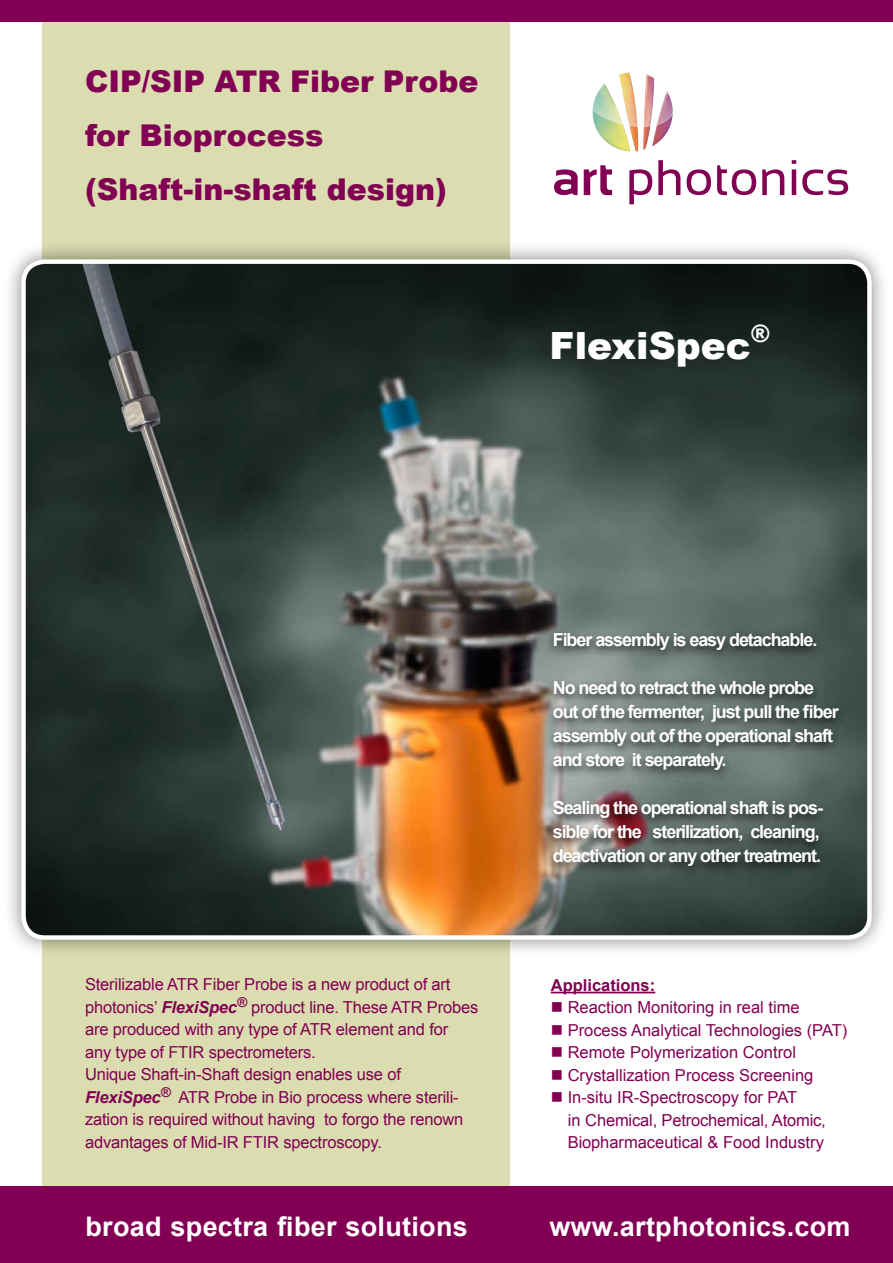
<style>
.page{position:relative;width:893px;height:1263px;background:#fff}
.page>*{position:absolute;margin:0;border:0;box-sizing:border-box;transform-origin:0 0}
.t1{font:900 37.5px "Arial";color:#fff}
.t2{font:900 30px/54px "Arial";color:#820053}
.t3{font:700 27px "Arial";letter-spacing:.01em;color:#fff}
.t4{font:700 18px/24px "Arial";letter-spacing:-.06em;color:#fff}
.t5{font:16.5px/22.5px "Arial";letter-spacing:-.01em;color:#820053}
.t6{font:700 16.5px "Arial";color:#820053}
.s1{font-weight:700;font-style:italic}
</style>
<div class="page">
<div style="left:43px;top:1px;width:467px;height:1190px;background:#dbdcb0"></div>
<div style="left:0;top:1186px;width:893px;height:77px;background:#820053"></div>
<div style="left:0;top:0;width:893px;height:21px;background:#820053"></div>
<div style="left:3px;top:241px;width:887px;height:717px;background:#000;opacity:.5"></div>
<img style="left:24px;top:262px;width:845px;height:675px">
<div style="left:21px;top:259px;width:851px;height:681px;border:4px solid #fff;border-radius:21px"></div>
<hr style="left:551px;top:992px;width:104px;height:1px;background:#820053">
<div style="left:545px;top:628px;width:302px;height:251px;background:#000;opacity:.75"></div>
<svg style="left:554px;top:169px;width:24px;height:26px"></svg>
<svg style="left:584px;top:165px;width:28px;height:30px"></svg>
<svg style="left:629px;top:169px;width:23px;height:35px"></svg>
<svg style="left:658px;top:160px;width:22px;height:35px"></svg>
<svg style="left:687px;top:169px;width:24px;height:26px"></svg>
<svg style="left:717px;top:165px;width:39px;height:30px"></svg>
<svg style="left:762px;top:169px;width:22px;height:26px"></svg>
<svg style="left:792px;top:160px;width:4px;height:35px"></svg>
<svg style="left:802px;top:169px;width:46px;height:26px"></svg>
<img style="left:643px;top:122px;width:8px;height:28px">
<img style="left:630px;top:121px;width:8px;height:30px">
<img style="left:592px;top:107px;width:38px;height:45px">
<img style="left:652px;top:125px;width:19px;height:22px">
<img style="left:619px;top:72px;width:18px;height:54px">
<img style="left:644px;top:74px;width:10px;height:52px">
<img style="left:657px;top:91px;width:16px;height:34px">
<img style="left:593px;top:83px;width:30px;height:41px">
<h2 class="t2" style="left:85px;top:53px;width:395px">CIP/SIP ATR Fiber Probe for Bioprocess (Shaft-in-shaft design)</h2>
<h1 class="t1" style="left:549px;top:318px;width:222px">FlexiSpec<sup>®</sup></h1>
<p class="t4" style="left:553px;top:628px;width:266px">Fiber assembly is easy detachable.</p>
<p class="t4" style="left:553px;top:676px;width:287px">No need to retract the whole probe out of the fermenter, just pull the fiber assembly out of the operational shaft and store it separately.</p>
<p class="t4" style="left:553px;top:796px;width:272px">Sealing the operational shaft is pos&shy;sible for the sterilization, cleaning, deactivation or any other treatment.</p>
<p class="t5" style="left:85px;top:973px;width:395px">Sterilizable ATR Fiber Probe is a new product of art photonics’ <span class="s1">FlexiSpec</span><sup>®</sup> product line. These ATR Probes are produced with any type of ATR element and for any type of FTIR spectrometers.<br>Unique Shaft-in-Shaft design enables use of <span class="s1">FlexiSpec</span><sup>®</sup> ATR Probe in Bio process where sterili&shy;zation is required without having to forgo the renown advantages of Mid-IR FTIR spectroscopy.</p>
<p class="t6" style="left:551px;top:974px;width:106px">Applications:</p>
<p class="t5" style="left:551px;top:996px;width:250px">■ Reaction Monitoring in real time</p>
<p class="t5" style="left:551px;top:1019px;width:298px">■ Process Analytical Technologies (PAT)</p>
<p class="t5" style="left:551px;top:1041px;width:247px">■ Remote Polymerization Control</p>
<p class="t5" style="left:551px;top:1064px;width:264px">■ Crystallization Process Screening</p>
<p class="t5" style="left:568px;top:1086px;width:260px;text-indent:-17px">■ In-situ IR-Spectroscopy for PAT<br>in Chemical, Petrochemical, Atomic,<br>Biopharmaceutical &amp; Food Industry</p>
<h3 class="t3" style="left:86px;top:1208px;width:384px">broad spectra fiber solutions</h3>
<h3 class="t3" style="left:549px;top:1208px;width:303px">www.artphotonics.com</h3>
</div>
